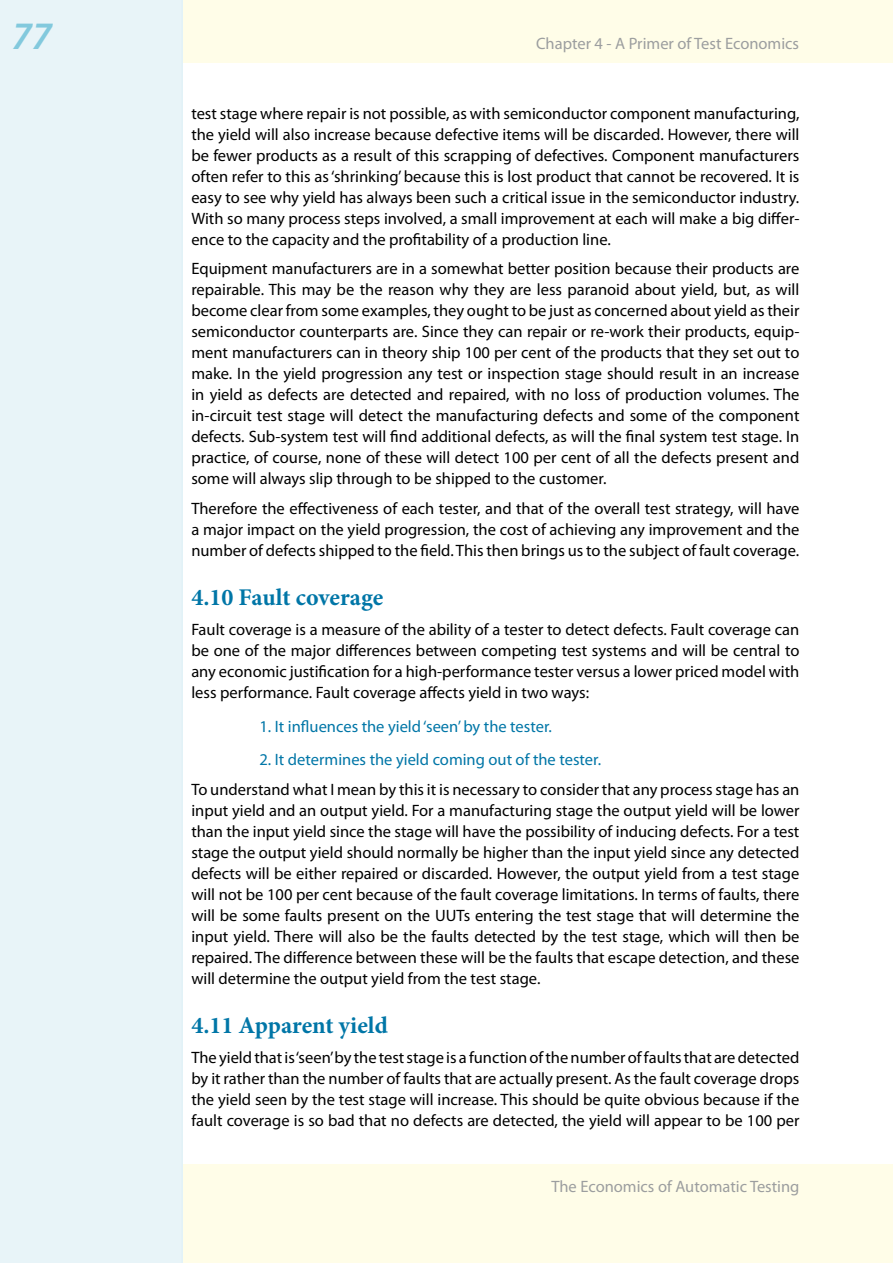
<style>
.page{position:relative;width:893px;height:1263px;background:#fff}
.page>*{position:absolute;margin:0;border:0;box-sizing:border-box;transform-origin:0 0}
.t1{font:italic 600 39px "Myriad Pro";color:#82c9dd}
.t2{font:700 24px "Minion Pro";letter-spacing:-.005em;color:#0076a7}
.t3{font:16.5px/21px "Myriad Pro";color:#000;text-align:justify}
.t4{font:16.5px "Myriad Pro";color:#9c9e9f}
.t5{font:16.5px "Myriad Pro";color:#0076a7}
.s1{color:#0076a7}
</style>
<div class="page">
<div style="left:0;top:1164px;width:893px;height:99px;background:#fffde8"></div>
<div style="left:0;top:0;width:893px;height:63px;background:#fffde8"></div>
<div style="left:0;top:0;width:183px;height:1263px;background:#e8f4f8"></div>
<p class="t1" style="left:12px;top:12px;width:42px">77</p>
<p class="t4" style="left:536px;top:34px;width:265px">Chapter 4 - A Primer of Test Economics</p>
<p class="t3" style="left:191px;top:102px;width:610px">test stage where repair is not possible, as with semiconductor component manufacturing, the yield will also increase because defective items will be discarded. However, there will be fewer products as a result of this scrapping of defectives. Component manufacturers often refer to this as ‘shrinking’ because this is lost product that cannot be recovered. It is easy to see why yield has always been such a critical issue in the semiconductor industry.<br>With so many process steps involved, a small improvement at each will make a big differ&shy;ence to the capacity and the profitability of a production line.</p>
<p class="t3" style="left:191px;top:258px;width:610px">Equipment manufacturers are in a somewhat better position because their products are repairable. This may be the reason why they are less paranoid about yield, but, as will become clear from some examples, they ought to be just as concerned about yield as their semiconductor counterparts are. Since they can repair or re-work their products, equip&shy;ment manufacturers can in theory ship 100 per cent of the products that they set out to make. In the yield progression any test or inspection stage should result in an increase in yield as defects are detected and repaired, with no loss of production volumes. The in-circuit test stage will detect the manufacturing defects and some of the component defects. Sub-system test will find additional defects, as will the final system test stage. In practice, of course, none of these will detect 100 per cent of all the defects present and some will always slip through to be shipped to the customer.</p>
<p class="t3" style="left:191px;top:497px;width:610px">Therefore the effectiveness of each tester, and that of the overall test strategy, will have a major impact on the yield progression, the cost of achieving any improvement and the number of defects shipped to the field. This then brings us to the subject of fault coverage.</p>
<p class="t2" style="left:191px;top:581px;width:194px">4.10 Fault coverage</p>
<p class="t3" style="left:191px;top:618px;width:610px">Fault coverage is a measure of the ability of a tester to detect defects. Fault coverage can be one of the major differences between competing test systems and will be central to any economic justification for a high-performance tester versus a lower priced model with less performance. Fault coverage affects yield in two ways:</p>
<p class="t5" style="left:259px;top:716px;width:294px">1. It influences the yield ‘seen’ by the tester.</p>
<p class="t3" style="left:191px;top:745px;width:610px;line-height:29.5px;text-indent:68px"><span class="s1">2. It determines the yield coming out of the tester.<br></span>To understand what I mean by this it is necessary to consider that any process stage has an</p>
<p class="t3" style="left:191px;top:799px;width:610px">input yield and an output yield. For a manufacturing stage the output yield will be lower than the input yield since the stage will have the possibility of inducing defects. For a test stage the output yield should normally be higher than the input yield since any detected defects will be either repaired or discarded. However, the output yield from a test stage will not be 100 per cent because of the fault coverage limitations. In terms of faults, there will be some faults present on the UUTs entering the test stage that will determine the input yield. There will also be the faults detected by the test stage, which will then be repaired. The difference between these will be the faults that escape detection, and these will determine the output yield from the test stage.</p>
<p class="t2" style="left:191px;top:1009px;width:198px">4.11 Apparent yield</p>
<p class="t3" style="left:191px;top:1046px;width:610px">The yield that is ‘seen’by the test stage is a function of the number of faults that are detected by it rather than the number of faults that are actually present. As the fault coverage drops the yield seen by the test stage will increase. This should be quite obvious because if the fault coverage is so bad that no defects are detected, the yield will appear to be 100 per</p>
<p class="t4" style="left:551px;top:1176px;width:250px">The Economics of Automatic Testing</p>
</div>
